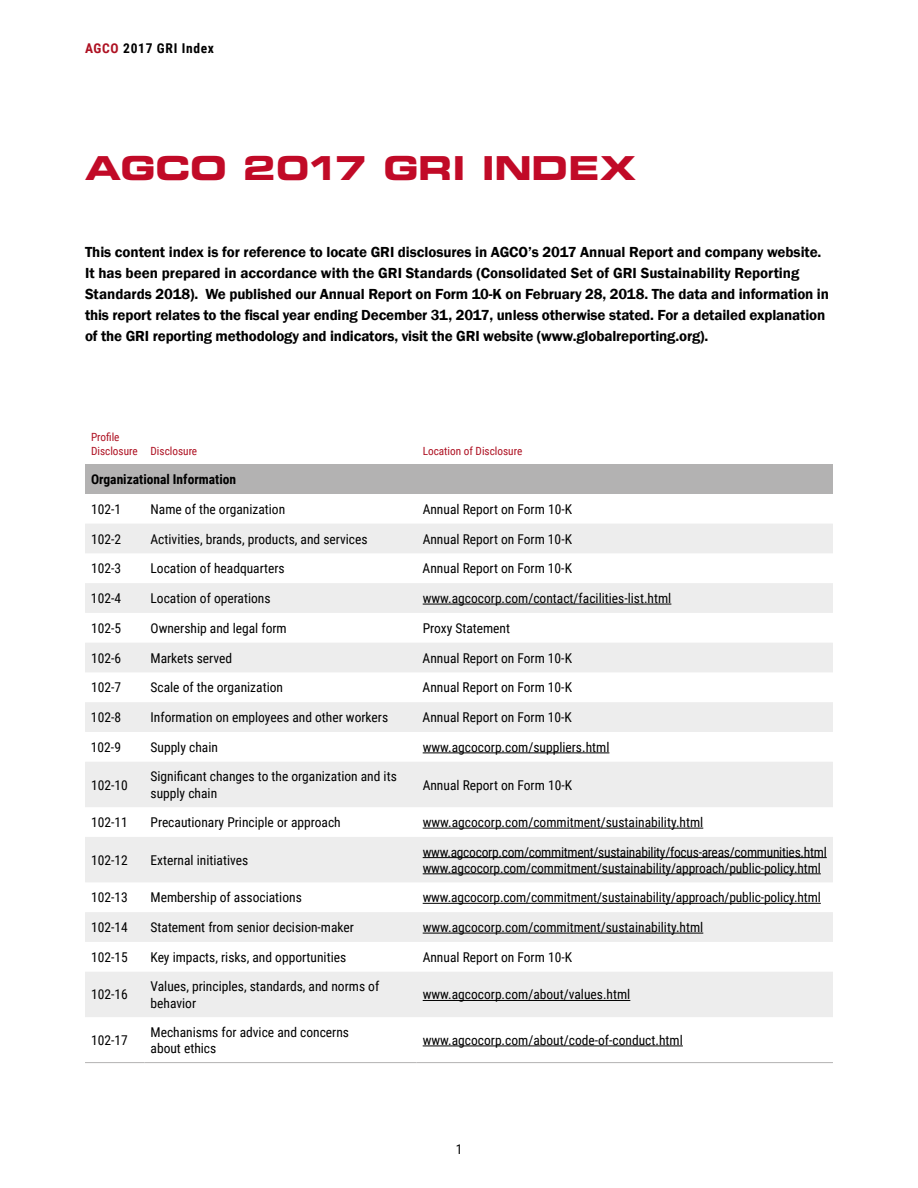
<style>
.page{position:relative;width:918px;height:1188px;background:#fff}
.page>*{position:absolute;margin:0;border:0;box-sizing:border-box;transform-origin:0 0}
.t1{font:33px "Eurostile LT Std Bold Ex 2";letter-spacing:-.005em;color:#c10a27}
.t2{font:600 15px/21px "Franklin Gothic";letter-spacing:-.01em;color:#000}
.t3{font:13.5px/16.2px "Roboto Condensed";color:#000}
.t4{font:13.5px/16.2px "Roboto Condensed";letter-spacing:-.02em;color:#000}
.t5{font:700 13.5px "Roboto Condensed";color:#000}
.t6{font:700 13.5px "Roboto Condensed";letter-spacing:.05em;color:#000}
.t7{font:11.25px/13.5px "Roboto Condensed";color:#ae1122}
.s1{color:#ae1122}
</style>
<div class="page">
<div style="left:85px;top:464px;width:748px;height:30px;background:#b3b2b2"></div>
<svg style="left:85px;top:524px;width:748px;height:493px;fill:#ededed"></svg>
<hr style="left:85px;top:1062px;width:60px;height:1px;background:#b3b2b2">
<hr style="left:145px;top:1062px;width:272px;height:1px;background:#b3b2b2">
<hr style="left:417px;top:1062px;width:416px;height:1px;background:#b3b2b2">
<hr style="left:423px;top:604px;width:248px;height:1px;background:#000">
<hr style="left:423px;top:753px;width:186px;height:1px;background:#000">
<hr style="left:423px;top:828px;width:280px;height:1px;background:#000">
<hr style="left:423px;top:857px;width:404px;height:1px;background:#000">
<hr style="left:423px;top:873px;width:398px;height:1px;background:#000">
<hr style="left:423px;top:903px;width:398px;height:1px;background:#000">
<hr style="left:423px;top:933px;width:280px;height:1px;background:#000">
<hr style="left:423px;top:1000px;width:207px;height:1px;background:#000">
<hr style="left:423px;top:1046px;width:260px;height:1px;background:#000">
<p class="t6" style="left:85px;top:38px;width:131px"><span class="s1">AGCO</span> 2017 GRI Index</p>
<h1 class="t1" style="left:85px;top:145px;width:553px">AGCO 2017 GRI INDEX</h1>
<p class="t2" style="left:85px;top:242px;width:745px">This content index is for reference to locate GRI disclosures in AGCO’s 2017 Annual Report and company website.<br>It has been prepared in accordance with the GRI Standards (Consolidated Set of GRI Sustainability Reporting Standards 2018). We published our Annual Report on Form 10-K on February 28, 2018. The data and information in this report relates to the fiscal year ending December 31, 2017, unless otherwise stated. For a detailed explanation of the GRI reporting methodology and indicators, visit the GRI website (www.globalreporting.org).</p>
<p class="t7" style="left:91px;top:430px;width:108px">Profile<br>Disclosure Disclosure</p>
<p class="t7" style="left:423px;top:443px;width:101px">Location of Disclosure</p>
<p class="t5" style="left:91px;top:470px;width:147px">Organizational Information</p>
<p class="t3" style="left:91px;top:500px;width:32px">102-1</p>
<p class="t3" style="left:151px;top:500px;width:136px">Name of the organization</p>
<p class="t3" style="left:423px;top:500px;width:151px">Annual Report on Form 10-K</p>
<p class="t3" style="left:91px;top:530px;width:32px">102-2</p>
<p class="t3" style="left:151px;top:530px;width:219px">Activities, brands, products, and services</p>
<p class="t3" style="left:423px;top:530px;width:151px">Annual Report on Form 10-K</p>
<p class="t3" style="left:91px;top:560px;width:32px">102-3</p>
<p class="t3" style="left:151px;top:560px;width:136px">Location of headquarters</p>
<p class="t3" style="left:423px;top:560px;width:151px">Annual Report on Form 10-K</p>
<p class="t3" style="left:91px;top:590px;width:32px">102-4</p>
<p class="t3" style="left:151px;top:590px;width:122px">Location of operations</p>
<p class="t3" style="left:423px;top:590px;width:250px">www.agcocorp.com/contact/facilities-list.html</p>
<p class="t3" style="left:91px;top:619px;width:32px">102-5</p>
<p class="t3" style="left:151px;top:619px;width:138px">Ownership and legal form</p>
<p class="t3" style="left:423px;top:619px;width:89px">Proxy Statement</p>
<p class="t3" style="left:91px;top:649px;width:32px">102-6</p>
<p class="t3" style="left:151px;top:649px;width:83px">Markets served</p>
<p class="t3" style="left:423px;top:649px;width:151px">Annual Report on Form 10-K</p>
<p class="t3" style="left:91px;top:679px;width:32px">102-7</p>
<p class="t3" style="left:151px;top:679px;width:134px">Scale of the organization</p>
<p class="t3" style="left:423px;top:679px;width:151px">Annual Report on Form 10-K</p>
<p class="t3" style="left:91px;top:709px;width:32px">102-8</p>
<p class="t3" style="left:151px;top:709px;width:239px">Information on employees and other workers</p>
<p class="t3" style="left:423px;top:709px;width:151px">Annual Report on Form 10-K</p>
<p class="t3" style="left:91px;top:739px;width:32px">102-9</p>
<p class="t3" style="left:151px;top:739px;width:69px">Supply chain</p>
<p class="t3" style="left:423px;top:739px;width:188px">www.agcocorp.com/suppliers.html</p>
<p class="t3" style="left:91px;top:776px;width:38px">102-10</p>
<p class="t3" style="left:151px;top:768px;width:248px">Significant changes to the organization and its supply chain</p>
<p class="t3" style="left:423px;top:776px;width:151px">Annual Report on Form 10-K</p>
<p class="t3" style="left:91px;top:814px;width:38px">102-11</p>
<p class="t3" style="left:151px;top:814px;width:192px">Precautionary Principle or approach</p>
<p class="t3" style="left:423px;top:814px;width:282px">www.agcocorp.com/commitment/sustainability.html</p>
<p class="t3" style="left:91px;top:851px;width:38px">102-12</p>
<p class="t3" style="left:151px;top:851px;width:99px">External initiatives</p>
<p class="t4" style="left:423px;top:843px;width:406px">www.agcocorp.com/commitment/sustainability/focus-areas/communities.html www.agcocorp.com/commitment/sustainability/approach/public-policy.html</p>
<p class="t3" style="left:91px;top:889px;width:38px">102-13</p>
<p class="t3" style="left:151px;top:889px;width:153px">Membership of associations</p>
<p class="t3" style="left:423px;top:889px;width:400px">www.agcocorp.com/commitment/sustainability/approach/public-policy.html</p>
<p class="t3" style="left:91px;top:919px;width:38px">102-14</p>
<p class="t3" style="left:151px;top:919px;width:205px">Statement from senior decision-maker</p>
<p class="t3" style="left:423px;top:919px;width:282px">www.agcocorp.com/commitment/sustainability.html</p>
<p class="t3" style="left:91px;top:948px;width:38px">102-15</p>
<p class="t3" style="left:151px;top:948px;width:197px">Key impacts, risks, and opportunities</p>
<p class="t3" style="left:423px;top:948px;width:151px">Annual Report on Form 10-K</p>
<p class="t3" style="left:91px;top:986px;width:38px">102-16</p>
<p class="t3" style="left:151px;top:978px;width:230px">Values, principles, standards, and norms of behavior</p>
<p class="t3" style="left:423px;top:986px;width:209px">www.agcocorp.com/about/values.html</p>
<p class="t3" style="left:91px;top:1032px;width:38px">102-17</p>
<p class="t3" style="left:151px;top:1023px;width:200px">Mechanisms for advice and concerns about ethics</p>
<p class="t3" style="left:423px;top:1032px;width:262px">www.agcocorp.com/about/code-of-conduct.html</p>
<p class="t3" style="left:456px;top:1141px;width:8px">1</p>
</div>
